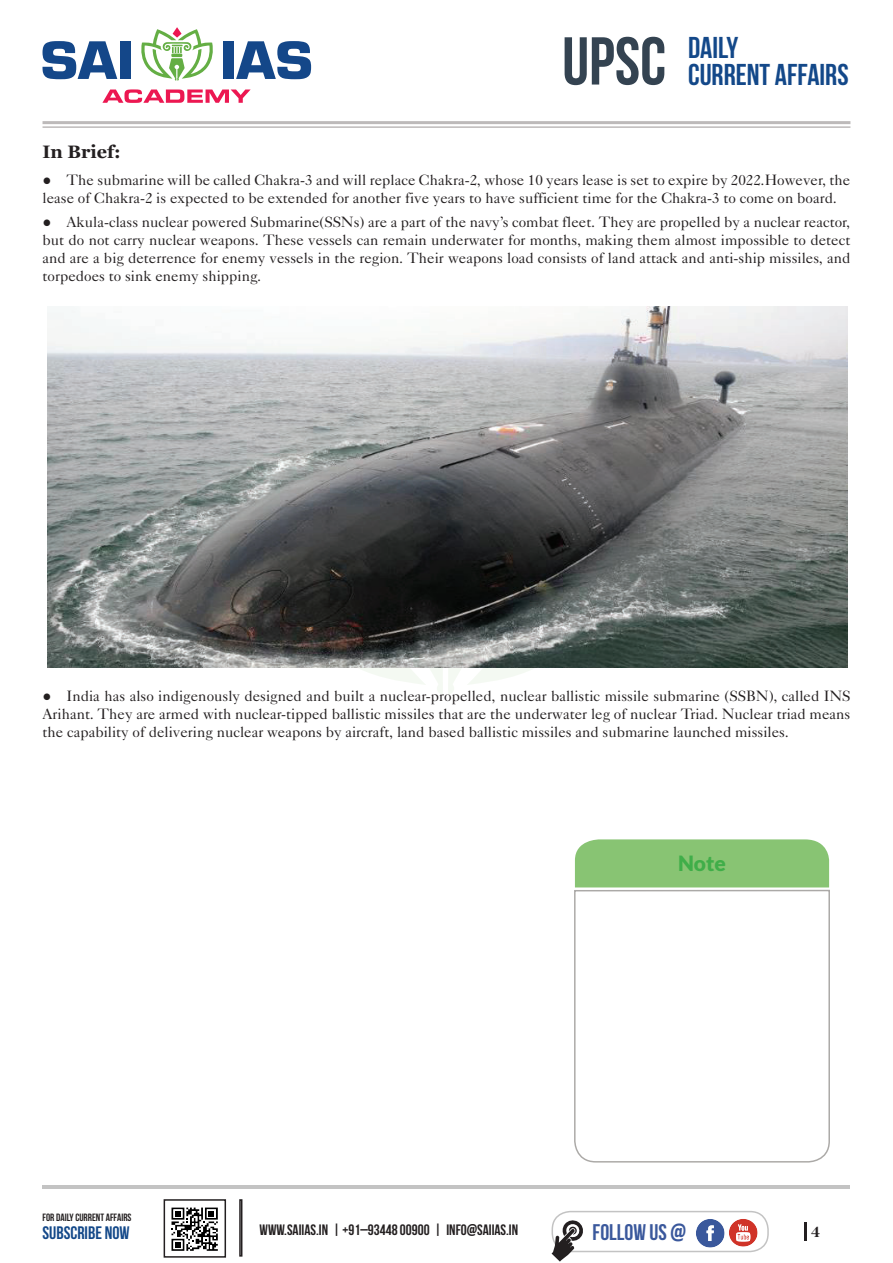
<style>
.page{position:relative;width:893px;height:1263px;background:#fff}
.page>*{position:absolute;margin:0;border:0;box-sizing:border-box;transform-origin:0 0}
.t1{font:700 67.5px "Bebas Neue";color:#344351}
.t2{font:700 30px/27px "Bebas Neue";color:#134889}
.t3{font:700 22.5px "Bebas Neue";color:#3a589c}
.t4{font:900 21px "Lato";color:#40ae49}
.t5{font:700 18px "Bebas Neue";color:#134889}
.t6{font:700 18px "Georgia";color:#231f20}
.t7{font:15px/18px "Caslon Five Forty LT";color:#231f20;text-align:justify}
.t8{font:700 15px "Bebas Neue";color:#231f20}
.t9{font:700 13.5px "Caslon";color:#231f20}
.t10{font:700 10.5px "Bebas Neue";color:#231f20}
.s1{font-family:"Georgia";font-weight:700}
</style>
<div class="page">
<hr style="left:43px;top:1185px;width:807px;height:4px;background:#c3c3c3">
<svg style="left:359px;top:668px;width:175px;height:26px"></svg>
<svg style="left:43px;top:41px;width:74px;height:38px"></svg>
<div style="left:120px;top:41px;width:11px;height:38px;background:#144789"></div>
<div style="left:223px;top:41px;width:10px;height:38px;background:#144789"></div>
<svg style="left:236px;top:41px;width:75px;height:38px"></svg>
<svg style="left:102px;top:89px;width:149px;height:14px"></svg>
<svg style="left:141px;top:27px;width:72px;height:54px"></svg>
<div style="left:575px;top:839px;width:254px;height:48px;background:#88c473"></div>
<svg style="left:574px;top:889px;width:256px;height:274px"></svg>
<svg style="left:804px;top:1222px;width:2px;height:19px"></svg>
<svg style="left:171px;top:1207px;width:47px;height:44px"></svg>
<div style="left:164px;top:1199px;width:62px;height:58px;border:2px solid #231f20"></div>
<div style="left:239px;top:1199px;width:3px;height:57px;border:2px solid #231f20"></div>
<div style="left:552px;top:1211px;width:217px;height:41px;border:2px solid #c3c3c3;border-radius:18px"></div>
<img style="left:696px;top:1219px;width:29px;height:29px">
<img style="left:729px;top:1219px;width:29px;height:28px">
<svg style="left:552px;top:1219px;width:32px;height:42px"></svg>
<hr style="left:43px;top:121px;width:807px;height:3px;background:#bdbaba">
<hr style="left:43px;top:126px;width:807px;height:2px;background:#bdbaba">
<img style="left:47px;top:306px;width:800px;height:362px">
<h1 class="t1" style="left:562px;top:24px;width:105px">UPSC</h1>
<h2 class="t2" style="left:688px;top:34px;width:162px">DAILY<br>CURRENT AFFAIRS</h2>
<p class="t6" style="left:43px;top:141px;width:80px">In Brief:</p>
<p class="t7" style="left:43px;top:170px;width:809px"><span class="s1">●</span> The submarine will be called Chakra-3 and will replace Chakra-2, whose 10 years lease is set to expire by 2022.However, the lease of Chakra-2 is expected to be extended for another five years to have sufficient time for the Chakra-3 to come on board.</p>
<p class="t7" style="left:43px;top:213px;width:809px"><span class="s1">●</span> Akula-class nuclear powered Submarine(SSNs) are a part of the navy’s combat fleet. They are propelled by a nuclear reactor, but do not carry nuclear weapons. These vessels can remain underwater for months, making them almost impossible to detect and are a big deterrence for enemy vessels in the region. Their weapons load consists of land attack and anti-ship missiles, and torpedoes to sink enemy shipping.</p>
<p class="t7" style="left:43px;top:687px;width:809px"><span class="s1">●</span> India has also indigenously designed and built a nuclear-propelled, nuclear ballistic missile submarine (SSBN), called INS Arihant. They are armed with nuclear-tipped ballistic missiles that are the underwater leg of nuclear Triad. Nuclear triad means the capability of delivering nuclear weapons by aircraft, land based ballistic missiles and submarine launched missiles.</p>
<h3 class="t4" style="left:678px;top:850px;width:49px">Note</h3>
<p class="t10" style="left:43px;top:1211px;width:91px">FOR DAILY CURRENT AFFAIRS</p>
<p class="t5" style="left:43px;top:1223px;width:89px">SUBSCRIBE NOW</p>
<h3 class="t3" style="left:593px;top:1220px;width:95px">FOLLOW US @</h3>
<p class="t8" style="left:260px;top:1221px;width:260px">WWW.SAIIAS.IN | +91–93448 00900 | INFO@SAIIAS.IN</p>
<p class="t9" style="left:811px;top:1223px;width:11px">4</p>
</div>
